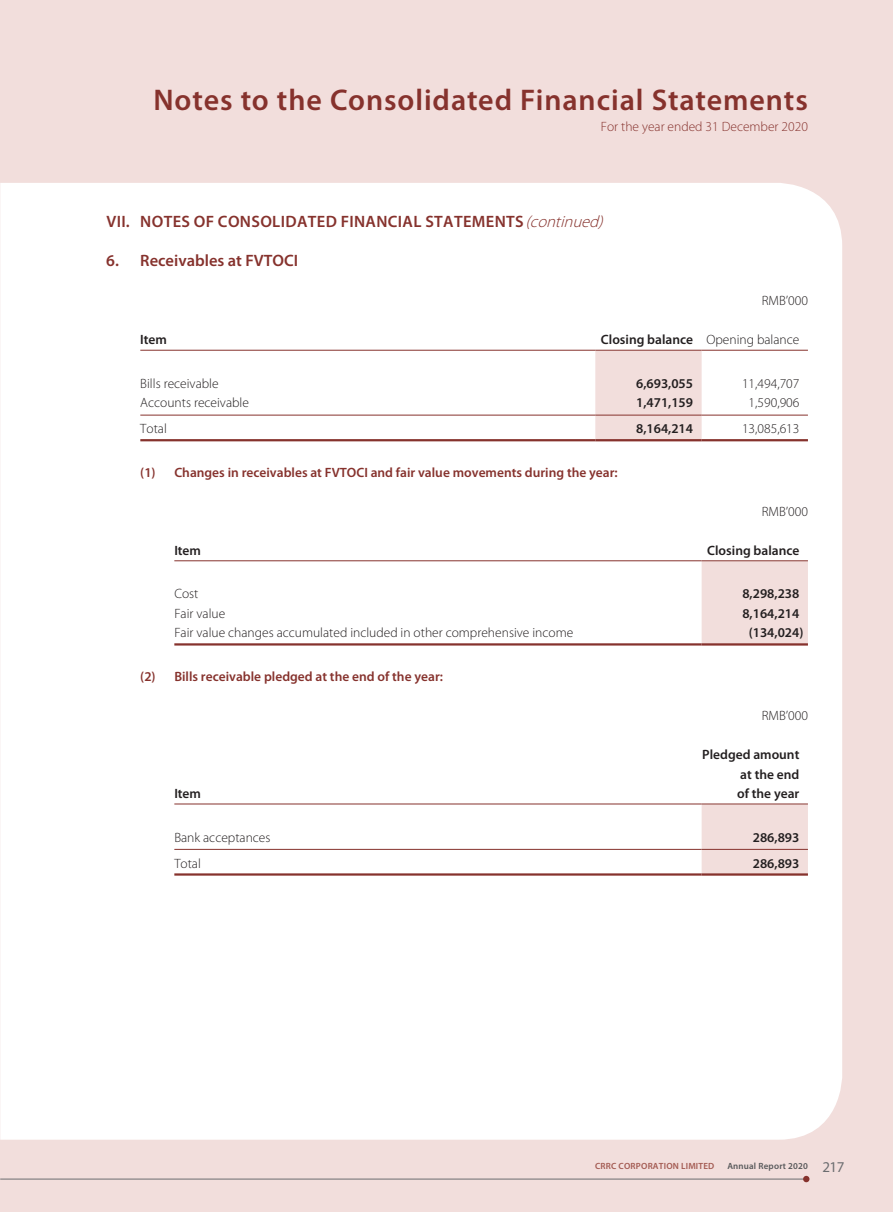
<style>
.page{position:relative;width:893px;height:1212px;background:#f2dedc}
.page>*{position:absolute;margin:0;border:0;box-sizing:border-box;transform-origin:0 0}
.t1{font:600 30px "Myriad Pro";letter-spacing:.03em;color:#86322d}
.t2{font:600 16.5px "Myriad Pro";letter-spacing:.02em;color:#86322d}
.t3{font:600 16.5px "Myriad Pro";color:#86322d}
.t4{font:300 13.5px "Myriad Pro";color:#231f20}
.t5{font:600 13.5px/19.5px "Myriad Pro";color:#231f20;text-align:justify}
.t6{font:600 13.5px "Myriad Pro";color:#86322d}
.t7{font:300 13.5px "Myriad Pro";color:#86322d}
.t8{font:600 9px "Myriad Pro";letter-spacing:.02em;color:#a35a52}
.t9{font:600 9px "Myriad Pro";letter-spacing:.02em;color:#57585a}
.s1{font-weight:300;font-style:italic}
.s2{font-weight:300}
.s3{font-weight:400;font-size:15px;color:#6c6d70}
</style>
<div class="page">
<div style="left:0;top:183px;width:842px;height:957px;background:#fff"></div>
<hr style="left:0;top:1179px;width:804px;height:1px;background:#6c6d70">
<svg style="left:803px;top:1176px;width:6px;height:6px"></svg>
<svg style="left:595px;top:351px;width:107px;height:88px"></svg>
<hr style="left:140px;top:350px;width:455px;height:1px;background:#86322d">
<hr style="left:595px;top:350px;width:107px;height:1px;background:#86322d">
<hr style="left:702px;top:350px;width:106px;height:1px;background:#86322d">
<hr style="left:140px;top:415px;width:455px;height:1px;background:#86322d">
<hr style="left:595px;top:415px;width:107px;height:1px;background:#86322d">
<hr style="left:702px;top:415px;width:106px;height:1px;background:#86322d">
<hr style="left:140px;top:439px;width:455px;height:2px;background:#86322d">
<hr style="left:595px;top:439px;width:107px;height:2px;background:#86322d">
<hr style="left:702px;top:439px;width:106px;height:2px;background:#86322d">
<svg style="left:702px;top:561px;width:106px;height:82px"></svg>
<hr style="left:174px;top:560px;width:528px;height:1px;background:#86322d">
<hr style="left:702px;top:560px;width:106px;height:1px;background:#86322d">
<hr style="left:174px;top:643px;width:528px;height:2px;background:#86322d">
<hr style="left:702px;top:643px;width:106px;height:2px;background:#86322d">
<svg style="left:702px;top:804px;width:106px;height:69px"></svg>
<hr style="left:174px;top:803px;width:528px;height:1px;background:#86322d">
<hr style="left:702px;top:803px;width:106px;height:1px;background:#86322d">
<hr style="left:174px;top:849px;width:528px;height:1px;background:#86322d">
<hr style="left:702px;top:849px;width:106px;height:1px;background:#86322d">
<hr style="left:174px;top:873px;width:528px;height:3px;background:#86322d">
<hr style="left:702px;top:873px;width:106px;height:3px;background:#86322d">
<h1 class="t1" style="left:153px;top:81px;width:656px">Notes to the Consolidated Financial Statements</h1>
<p class="t7" style="left:601px;top:118px;width:209px">For the year ended 31 December 2020</p>
<p class="t2" style="left:106px;top:211px;width:503px">VII. NOTES OF CONSOLIDATED FINANCIAL STATEMENTS <span class="s1">(continued)</span></p>
<p class="t3" style="left:106px;top:250px;width:193px">6. Receivables at FVTOCI</p>
<p class="t4" style="left:762px;top:293px;width:48px">RMB’000</p>
<p class="t5" style="left:140px;top:330px;width:28px">Item</p>
<p class="t5" style="left:601px;top:330px;width:200px">Closing balance <span class="s2">Opening balance</span></p>
<p class="t4" style="left:140px;top:375px;width:80px">Bills receivable</p>
<p class="t5" style="left:636px;top:373px;width:59px">6,693,055</p>
<p class="t4" style="left:742px;top:375px;width:59px">11,494,707</p>
<p class="t4" style="left:140px;top:395px;width:110px">Accounts receivable</p>
<p class="t5" style="left:636px;top:393px;width:59px">1,471,159</p>
<p class="t4" style="left:749px;top:395px;width:52px">1,590,906</p>
<p class="t4" style="left:140px;top:421px;width:28px">Total</p>
<p class="t5" style="left:636px;top:419px;width:59px">8,164,214</p>
<p class="t4" style="left:742px;top:421px;width:59px">13,085,613</p>
<p class="t6" style="left:140px;top:464px;width:479px">(1) Changes in receivables at FVTOCI and fair value movements during the year:</p>
<p class="t4" style="left:762px;top:503px;width:48px">RMB’000</p>
<p class="t5" style="left:174px;top:540px;width:28px">Item</p>
<p class="t5" style="left:707px;top:540px;width:94px">Closing balance</p>
<p class="t4" style="left:174px;top:586px;width:26px">Cost</p>
<p class="t5" style="left:742px;top:584px;width:59px">8,298,238</p>
<p class="t4" style="left:174px;top:605px;width:52px">Fair value</p>
<p class="t5" style="left:742px;top:603px;width:59px">8,164,214</p>
<p class="t4" style="left:174px;top:625px;width:400px">Fair value changes accumulated included in other comprehensive income</p>
<p class="t5" style="left:749px;top:623px;width:56px">(134,024)</p>
<p class="t6" style="left:140px;top:668px;width:304px">(2) Bills receivable pledged at the end of the year:</p>
<p class="t4" style="left:762px;top:707px;width:48px">RMB’000</p>
<p class="t5" style="left:174px;top:783px;width:28px">Item</p>
<p class="t5" style="left:737px;top:744px;width:64px;text-indent:-35px">Pledged amount at the end of the year</p>
<p class="t4" style="left:174px;top:829px;width:98px">Bank acceptances</p>
<p class="t5" style="left:753px;top:827px;width:48px">286,893</p>
<p class="t4" style="left:174px;top:855px;width:28px">Total</p>
<p class="t5" style="left:753px;top:853px;width:48px">286,893</p>
<p class="t8" style="left:595px;top:1160px;width:121px">CRRC CORPORATION LIMITED</p>
<p class="t9" style="left:727px;top:1160px;width:119px">Annual Report 2020 <span class="s3">217</span></p>
</div>
